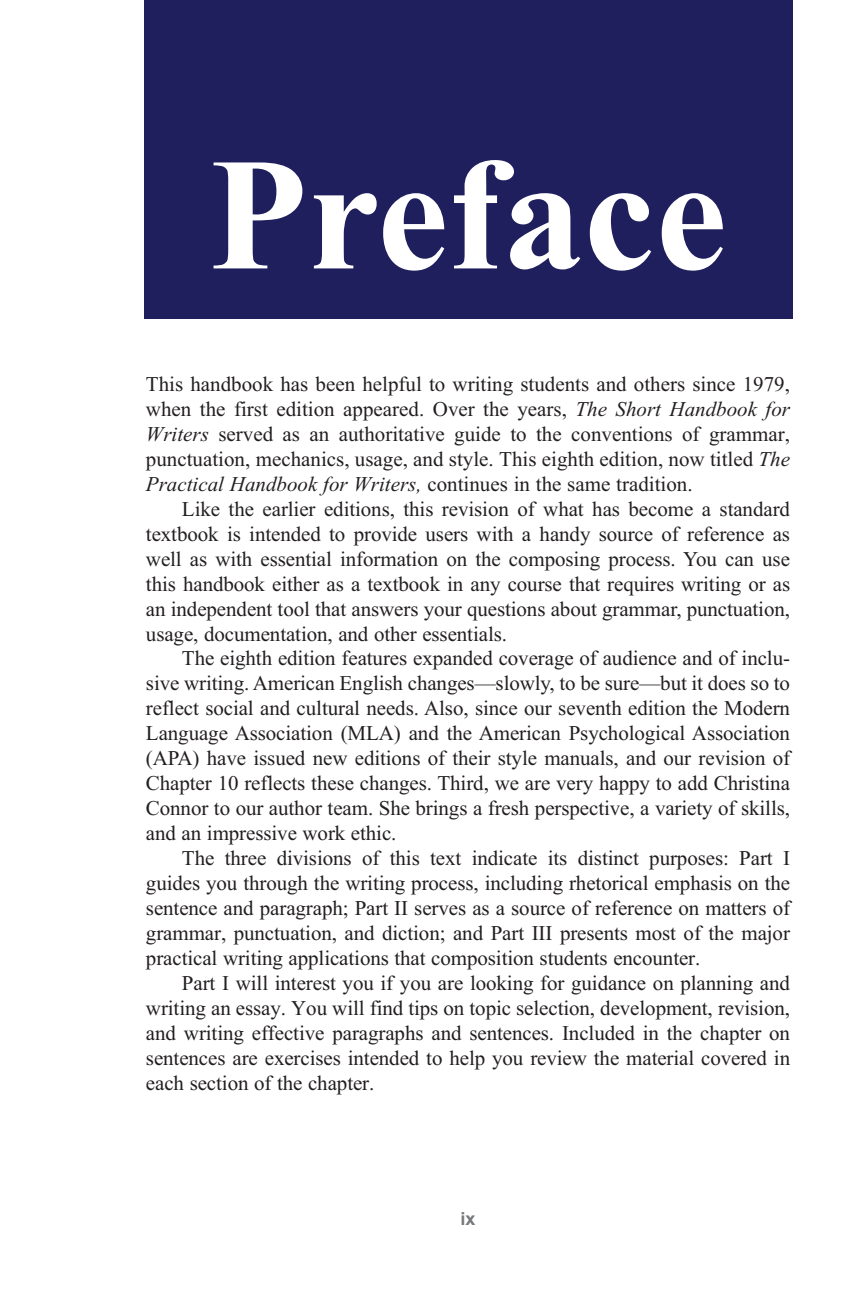
<style>
.page{position:relative;width:864px;height:1296px;background:#fff}
.page>*{position:absolute;margin:0;border:0;box-sizing:border-box;transform-origin:0 0}
.t1{font:700 160px "Times New Roman";letter-spacing:.005em;color:#fff}
.t2{font:21px/25px "Times New Roman";letter-spacing:-.005em;color:#231f20;text-align:justify}
.t3{font:700 18px "Arial";color:#76787b}
.s1{font-style:italic}
</style>
<div class="page">
<div style="left:144px;top:0;width:648px;height:318px;background:#201f5e"></div>
<h1 class="t1" style="left:209px;top:104px;width:519px">Preface</h1>
<p class="t2" style="left:146px;top:371px;width:646px">This handbook has been helpful to writing students and others since 1979, when the first edition appeared. Over the years, <span class="s1">The Short Handbook for Writers</span> served as an authoritative guide to the conventions of grammar, punctuation, mechanics, usage, and style. This eighth edition, now titled <span class="s1">The Practical Handbook for Writers,</span> continues in the same tradition.</p>
<p class="t2" style="left:146px;top:496px;width:646px;text-indent:36px">Like the earlier editions, this revision of what has become a standard textbook is intended to provide users with a handy source of reference as well as with essential information on the composing process. You can use this handbook either as a textbook in any course that requires writing or as an independent tool that answers your questions about grammar, punctuation, usage, documentation, and other essentials.</p>
<p class="t2" style="left:146px;top:646px;width:646px;text-indent:36px">The eighth edition features expanded coverage of audience and of inclu&shy;sive writing. American English changes—slowly, to be sure—but it does so to reflect social and cultural needs. Also, since our seventh edition the Modern Language Association (MLA) and the American Psychological Association (APA) have issued new editions of their style manuals, and our revision of Chapter 10 reflects these changes. Third, we are very happy to add Christina Connor to our author team. She brings a fresh perspective, a variety of skills, and an impressive work ethic.</p>
<p class="t2" style="left:146px;top:846px;width:646px;text-indent:36px">The three divisions of this text indicate its distinct purposes: Part I guides you through the writing process, including rhetorical emphasis on the sentence and paragraph; Part II serves as a source of reference on matters of grammar, punctuation, and diction; and Part III presents most of the major practical writing applications that composition students encounter.</p>
<p class="t2" style="left:146px;top:971px;width:646px;text-indent:36px">Part I will interest you if you are looking for guidance on planning and writing an essay. You will find tips on topic selection, development, revision, and writing effective paragraphs and sentences. Included in the chapter on sentences are exercises intended to help you review the material covered in each section of the chapter.</p>
<p class="t3" style="left:460px;top:1207px;width:17px">ix</p>
</div>
